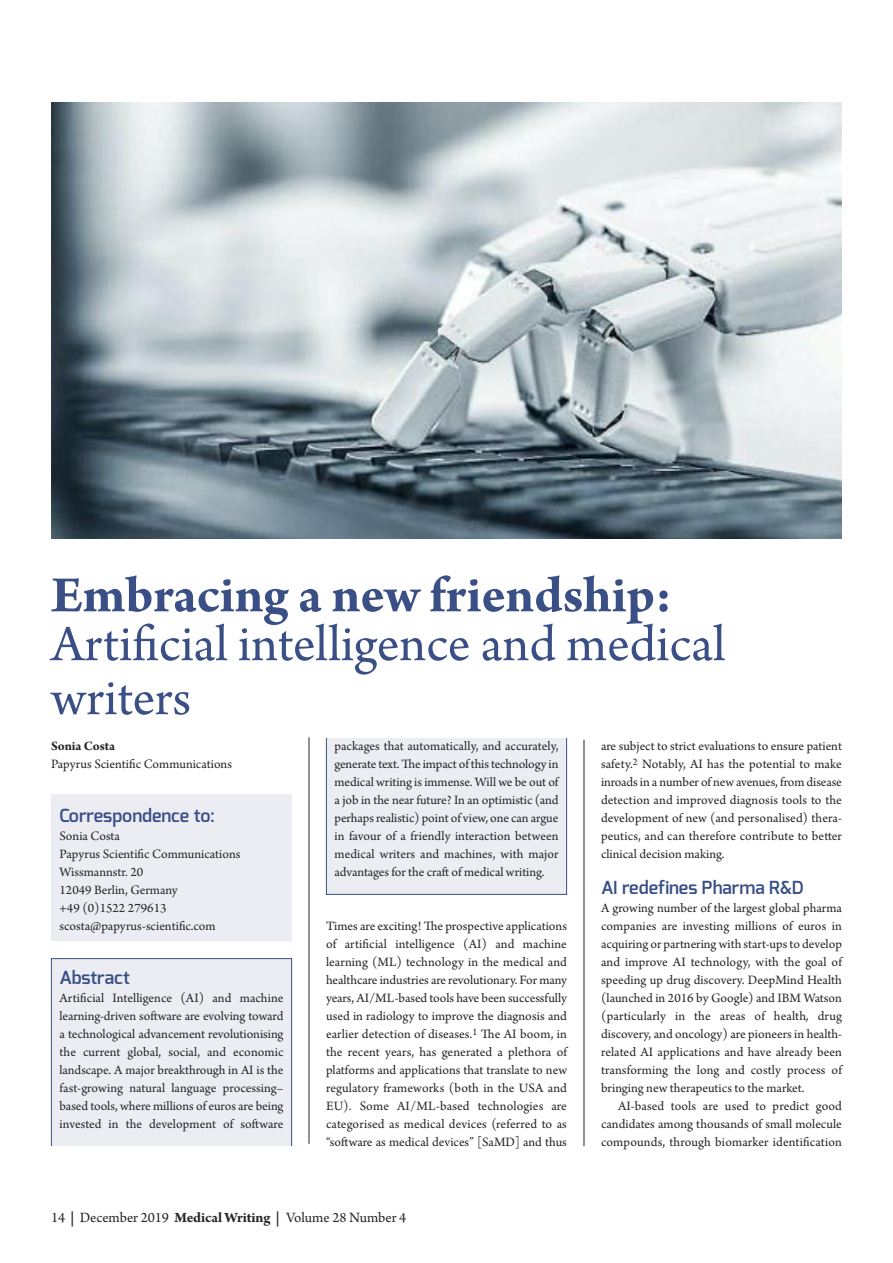
<style>
.page{position:relative;width:893px;height:1263px;background:#fff}
.page>*{position:absolute;margin:0;border:0;box-sizing:border-box;transform-origin:0 0}
.t1{font:54px/54px "Arno Pro";color:#394f85}
.t2{font:700 54px "Arno Pro";letter-spacing:-.005em;color:#394f85}
.t3{font:600 18px "Exo";color:#394f85}
.t4{font:15px "Arno Pro";letter-spacing:-.005em;color:#272526}
.t5{font:13.5px/18px "Arno Pro";color:#272526;text-align:justify}
.t6{font:700 13.5px "Arno Pro";color:#272526}
.s1{font-weight:700}
.s2{font-style:italic}
</style>
<div class="page">
<div style="left:52px;top:959px;width:239px;height:225px;background:#ebedf3"></div>
<div style="left:51px;top:958px;width:241px;height:227px;border:1px solid #394f85"></div>
<div style="left:327px;top:600px;width:239px;height:294px;background:#ebedf3"></div>
<div style="left:51px;top:794px;width:241px;height:146px;background:#ebedf3"></div>
<hr style="left:584px;top:740px;width:1px;height:406px;background:#272526">
<hr style="left:309px;top:737px;width:1px;height:407px;background:#272526">
<div style="left:46px;top:1146px;width:255px;height:53px;background:#fff"></div>
<div style="left:319px;top:576px;width:255px;height:161px;background:#fff"></div>
<img style="left:51px;top:102px;width:791px;height:437px">
<h1 class="t2" style="left:51px;top:576px;width:622px">Embracing a new friendship:</h1>
<h1 class="t1" style="left:51px;top:622px;width:676px">Artificial intelligence and medical writers</h1>
<p class="t6" style="left:51px;top:741px;width:66px">Sonia Costa</p>
<p class="t5" style="left:51px;top:756px;width:182px">Papyrus Scientific Communications</p>
<h2 class="t3" style="left:60px;top:808px;width:157px">Correspondence to:</h2>
<p class="t5" style="left:60px;top:828px;width:182px;text-align:left">Sonia Costa<br>Papyrus Scientific Communications<br>Wissmannstr. 20<br>12049 Berlin, Germany<br>+49 (0)1522 279613 scosta@papyrus-scientific.com</p>
<h2 class="t3" style="left:60px;top:970px;width:72px">Abstract</h2>
<p class="t5" style="left:60px;top:990px;width:226px">Artificial Intelligence (AI) and machine learning-driven software are evolving toward a technological advancement revolutionising the current global, social, and economic landscape. A major breakthrough in AI is the fast-growing natural language processing– based tools, where millions of euros are being invested in the development of software</p>
<p class="t5" style="left:335px;top:738px;width:225px">packages that automatically, and accurately, generate text. The impact of this technology in medical writing is immense. Will we be out of a job in the near future? In an optimistic (and perhaps realistic) point of view, one can argue in favour of a friendly interaction between medical writers and machines, with major advantages for the craft of medical writing.</p>
<p class="t5" style="left:326px;top:918px;width:242px">Times are exciting! The prospective applications of artificial intelligence (AI) and machine learning (ML) technology in the medical and healthcare industries are revolutionary. For many years, AI/ML-based tools have been successfully used in radiology to improve the diagnosis and earlier detection of diseases.<sup>1</sup> The AI boom, in the recent years, has generated a plethora of platforms and applications that translate to new regulatory frameworks (both in the USA and EU). Some AI/ML-based technologies are categorised as medical devices (referred to as “software as medical devices” [SaMD] and thus</p>
<p class="t4" style="left:51px;top:1212px;width:357px">14 <span class="s1">|</span> December 2019 <span class="s1">Medical Writing |</span> Volume 28 Number 4</p>
<p class="t5" style="left:601px;top:738px;width:242px">are subject to strict evaluations to ensure patient safety.<sup>2</sup> Notably, AI has the potential to make inroads in a number of new avenues, from disease detection and improved diagnosis tools to the development of new (and personalised) thera&shy;peutics, and can therefore contribute to better clinical decision making.</p>
<h2 class="t3" style="left:601px;top:880px;width:204px">AI redefines Pharma R&amp;D</h2>
<p class="t5" style="left:601px;top:900px;width:243px">A growing number of the largest global pharma companies are investing millions of euros in acquiring or partnering with start-ups to develop and improve AI technology, with the goal of speeding up drug discovery. DeepMind Health (launched in 2016 by Google) and IBM Watson (particularly in the areas of health<span class="s2">,</span> drug discovery, and oncology) are pioneers in health&shy;related AI applications and have already been transforming the long and costly process of bringing new therapeutics to the market.</p>
<p class="t5" style="left:601px;top:1098px;width:242px;text-indent:17px">AI-based tools are used to predict good candidates among thousands of small molecule compounds, through biomarker identification</p>
</div>
